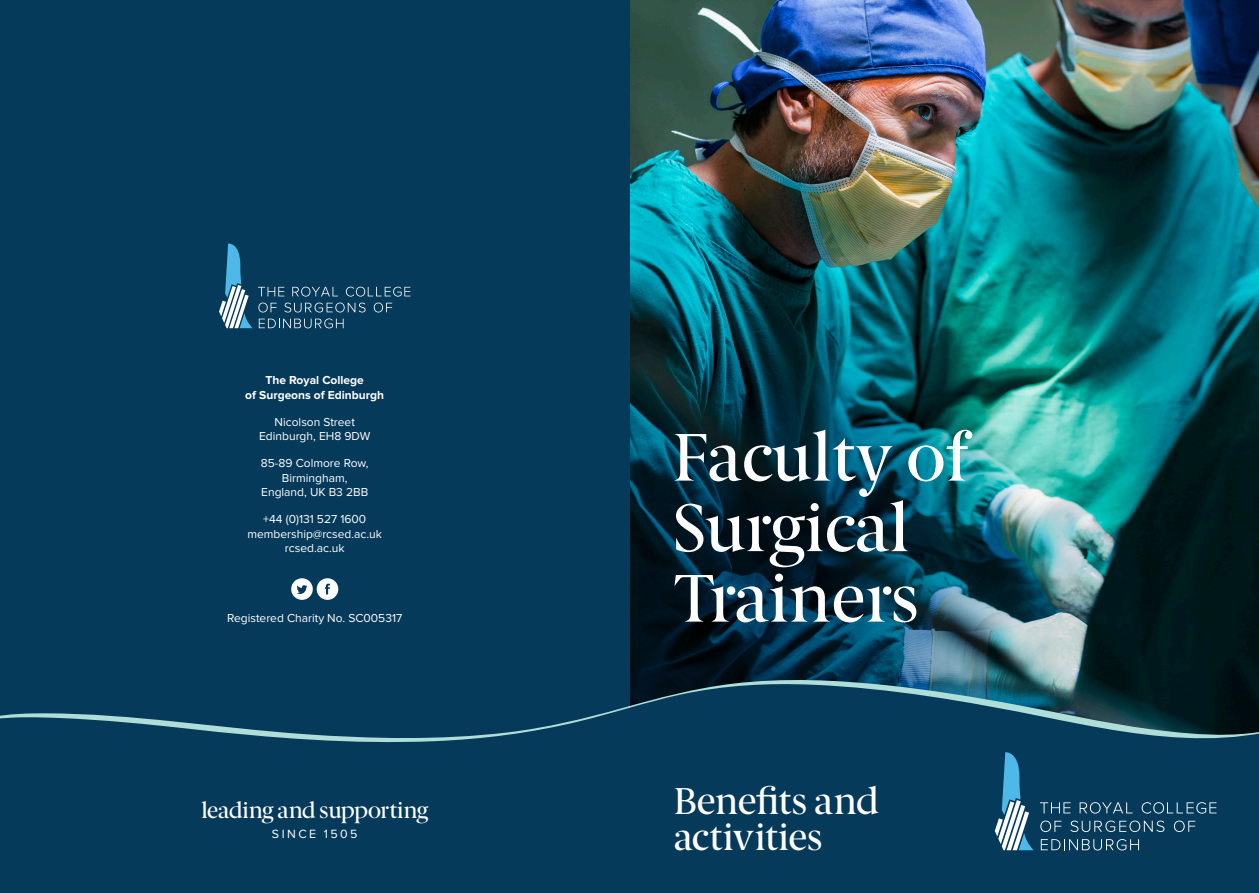
<style>
.page{position:relative;width:1259px;height:893px;background:#fff}
.page>*{position:absolute;margin:0;border:0;box-sizing:border-box;transform-origin:0 0}
.t1{font:67.5px/70.5px "Berlingske Serif";letter-spacing:-.01em;color:#fff}
.t2{font:37.5px/36px "Berlingske Serif";letter-spacing:-.02em;color:#fff}
.Intro{font:22.5px "Berlingske Serif";letter-spacing:-.035em;color:#fff}
.Bold_Body_Copy{font:12.3px "Proxima Nova";letter-spacing:.2em;color:#fff}
.t3{font:12px/14.4px "Proxima Nova";color:#fff;text-align:center}
.t4{font:700 12px/14.4px "Proxima Nova";color:#fff;text-align:center}
</style>
<div class="page">
<img style="left:629px;top:0;width:630px;height:346px">
<svg style="left:574px;top:304px;width:457px;height:457px;background:#004f5e"></svg>
<svg style="left:629px;top:346px;width:630px;height:276px;background:#104d56"></svg>
<div style="left:0;top:0;width:629px;height:893px;background:#063a5a"></div>
<svg style="left:0;top:706px;width:629px;height:37px"></svg>
<svg style="left:219px;top:243px;width:191px;height:85px"></svg>
<div style="left:291px;top:578px;width:22px;height:22px;background:#fff;border-radius:50%"></div>
<svg style="left:297px;top:585px;width:10px;height:9px"></svg>
<div style="left:317px;top:578px;width:21px;height:22px;background:#fff;border-radius:50%"></div>
<svg style="left:325px;top:584px;width:5px;height:10px"></svg>
<div style="left:629px;top:762px;width:630px;height:131px;background:#063a5a"></div>
<svg style="left:629px;top:622px;width:630px;height:140px;background:#174155"></svg>
<svg style="left:1040px;top:802px;width:30px;height:11px"></svg>
<svg style="left:1079px;top:802px;width:53px;height:12px"></svg>
<svg style="left:1141px;top:802px;width:75px;height:12px"></svg>
<svg style="left:1040px;top:821px;width:21px;height:11px"></svg>
<svg style="left:1070px;top:821px;width:94px;height:11px"></svg>
<svg style="left:1174px;top:821px;width:21px;height:11px"></svg>
<svg style="left:1040px;top:839px;width:99px;height:11px"></svg>
<svg style="left:994px;top:751px;width:39px;height:99px"></svg>
<p class="t4" style="left:245px;top:374px;width:140px">The Royal College<br>of Surgeons of Edinburgh</p>
<p class="t3" style="left:259px;top:415px;width:113px">Nicolson Street<br>Edinburgh, EH8 9DW</p>
<p class="t3" style="left:261px;top:457px;width:109px">85-89 Colmore Row,<br>Birmingham,<br>England, UK B3 2BB</p>
<p class="t3" style="left:247px;top:513px;width:136px">+44 (0)131 527 1600 membership@rcsed.ac.uk rcsed.ac.uk</p>
<p class="t3" style="left:227px;top:611px;width:177px">Registered Charity No. SC005317</p>
<p class="Intro" style="left:201px;top:796px;width:229px">leading and supporting</p>
<p class="Bold_Body_Copy" style="left:272px;top:829px;width:87px">SINCE 1505</p>
<p class="t1" style="left:672px;top:422px;width:297px">Faculty of<br>Surgical<br>Trainers</p>
<p class="t2" style="left:673px;top:783px;width:207px">Benefits and activities</p>
</div>
